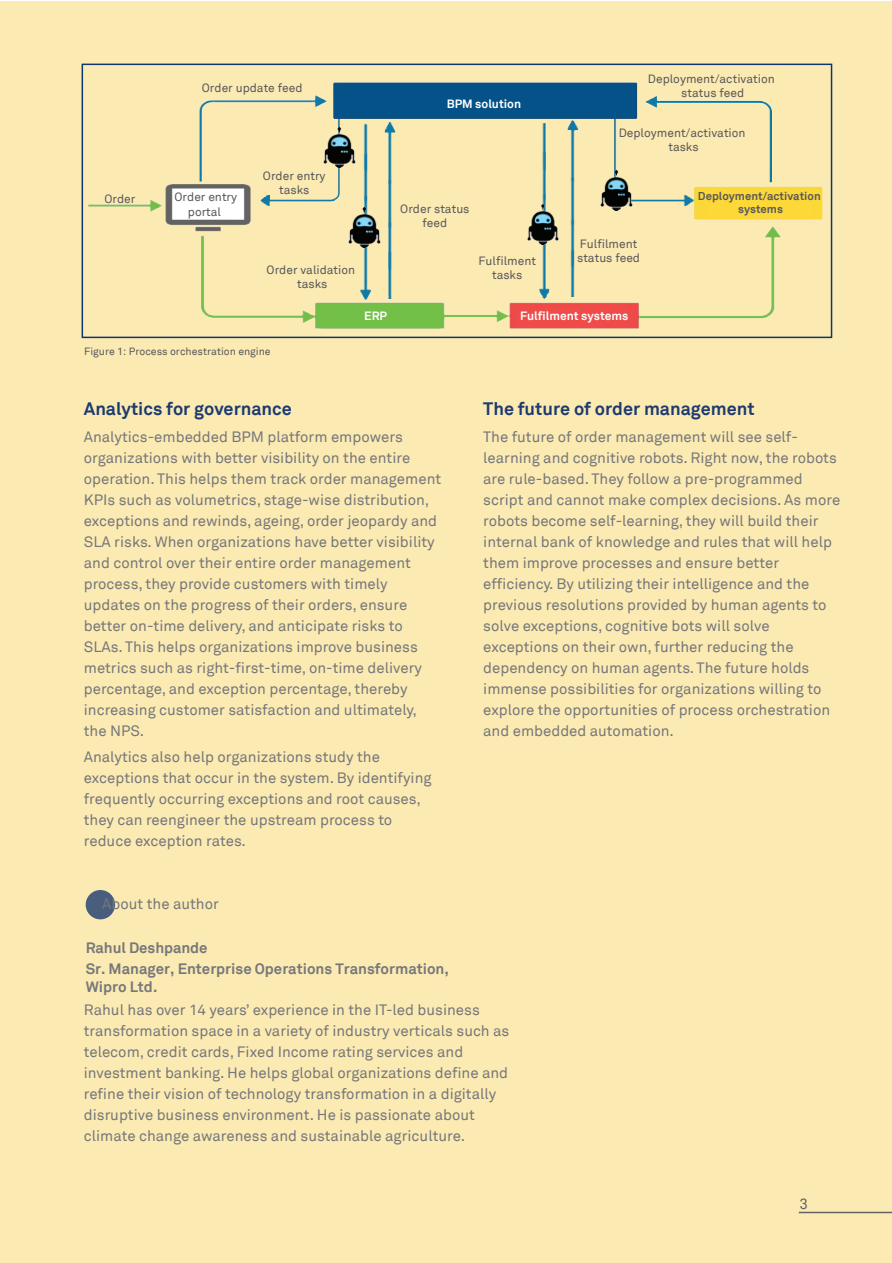
<style>
.page{position:relative;width:892px;height:1263px;background:#fff}
.page>*{position:absolute;margin:0;border:0;box-sizing:border-box;transform-origin:0 0}
.t1{font:700 18px "Wipro Akkurat TT";color:#1d3a70}
.t2{font:15px/21px "Wipro Akkurat TT";color:#75777a}
.t3{font:700 15px/21px "Wipro Akkurat TT";color:#75777a}
.t4{font:15px "Wipro Akkurat TT";color:#646363}
.t5{font:12px/14.4px "Wipro Akkurat TT";color:#58585a;text-align:center}
.t6{font:700 12px "Wipro Akkurat TT";color:#fff}
.t7{font:700 11.4px/13.6px "Wipro Akkurat TT";color:#58585a;text-align:center}
.t8{font:10.5px "Wipro Akkurat TT";color:#58585a}
</style>
<div class="page">
<div style="left:0;top:2px;width:891px;height:1261px;background:#fceab3"></div>
<hr style="left:798px;top:1212px;width:93px;height:1px;background:#646363">
<div style="left:86px;top:890px;width:29px;height:29px;background:#495d7d;border-radius:50%"></div>
<img style="left:88px;top:82px;width:735px;height:247px">
<div style="left:81px;top:64px;width:750px;height:274px;border:2px solid #0e3570"></div>
<img style="left:318px;top:128px;width:42px;height:40px">
<img style="left:343px;top:208px;width:42px;height:40px">
<img style="left:522px;top:205px;width:41px;height:40px">
<img style="left:595px;top:170px;width:42px;height:40px">
<p class="t5" style="left:104px;top:191px;width:33px">Order</p>
<p class="t5" style="left:202px;top:80px;width:102px">Order update feed</p>
<p class="t5" style="left:174px;top:190px;width:64px">Order entry portal</p>
<p class="t5" style="left:263px;top:168px;width:64px">Order entry tasks</p>
<p class="t5" style="left:266px;top:262px;width:90px">Order validation tasks</p>
<p class="t8" style="left:84px;top:345px;width:188px">Figure 1: Process orchestration engine</p>
<p class="t6" style="left:446px;top:96px;width:76px">BPM solution</p>
<p class="t5" style="left:400px;top:201px;width:71px">Order status feed</p>
<p class="t5" style="left:478px;top:253px;width:59px">Fulfilment tasks</p>
<p class="t5" style="left:647px;top:71px;width:128px">Deployment/activation status feed</p>
<p class="t5" style="left:618px;top:125px;width:128px">Deployment/activation tasks</p>
<p class="t5" style="left:577px;top:237px;width:64px;text-align:left">Fulfilment status feed</p>
<p class="t7" style="left:697px;top:189px;width:124px">Deployment/activation systems</p>
<p class="t6" style="left:364px;top:308px;width:24px">ERP</p>
<p class="t6" style="left:520px;top:308px;width:110px">Fulfilment systems</p>
<p class="t1" style="left:84px;top:397px;width:209px">Analytics for governance</p>
<p class="t2" style="left:84px;top:426px;width:359px">Analytics-embedded BPM platform empowers organizations with better visibility on the entire operation. This helps them track order management KPIs such as volumetrics, stage-wise distribution, exceptions and rewinds, ageing, order jeopardy and SLA risks. When organizations have better visibility and control over their entire order management process, they provide customers with timely updates on the progress of their orders, ensure better on-time delivery, and anticipate risks to SLAs. This helps organizations improve business metrics such as right-first-time, on-time delivery percentage, and exception percentage, thereby increasing customer satisfaction and ultimately, the NPS.</p>
<p class="t2" style="left:84px;top:746px;width:349px">Analytics also help organizations study the exceptions that occur in the system. By identifying frequently occurring exceptions and root causes, they can reengineer the upstream process to reduce exception rates.</p>
<p class="t1" style="left:483px;top:397px;width:273px">The future of order management</p>
<p class="t2" style="left:483px;top:426px;width:358px">The future of order management will see self&shy;learning and cognitive robots. Right now, the robots are rule-based. They follow a pre-programmed script and cannot make complex decisions. As more robots become self-learning, they will build their internal bank of knowledge and rules that will help them improve processes and ensure better efficiency. By utilizing their intelligence and the previous resolutions provided by human agents to solve exceptions, cognitive bots will solve exceptions on their own, further reducing the dependency on human agents. The future holds immense possibilities for organizations willing to explore the opportunities of process orchestration and embedded automation.</p>
<p class="t2" style="left:102px;top:894px;width:118px">About the author</p>
<p class="t3" style="left:86px;top:937px;width:364px">Rahul Deshpande<br>Sr. Manager, Enterprise Operations Transformation,</p>
<p class="t3" style="left:86px;top:976px;width:73px">Wipro Ltd.</p>
<p class="t2" style="left:84px;top:999px;width:427px">Rahul has over 14 years’ experience in the IT-led business transformation space in a variety of industry verticals such as telecom, credit cards, Fixed Income rating services and investment banking. He helps global organizations define and refine their vision of technology transformation in a digitally disruptive business environment. He is passionate about climate change awareness and sustainable agriculture.</p>
<p class="t4" style="left:799px;top:1195px;width:10px">3</p>
</div>
